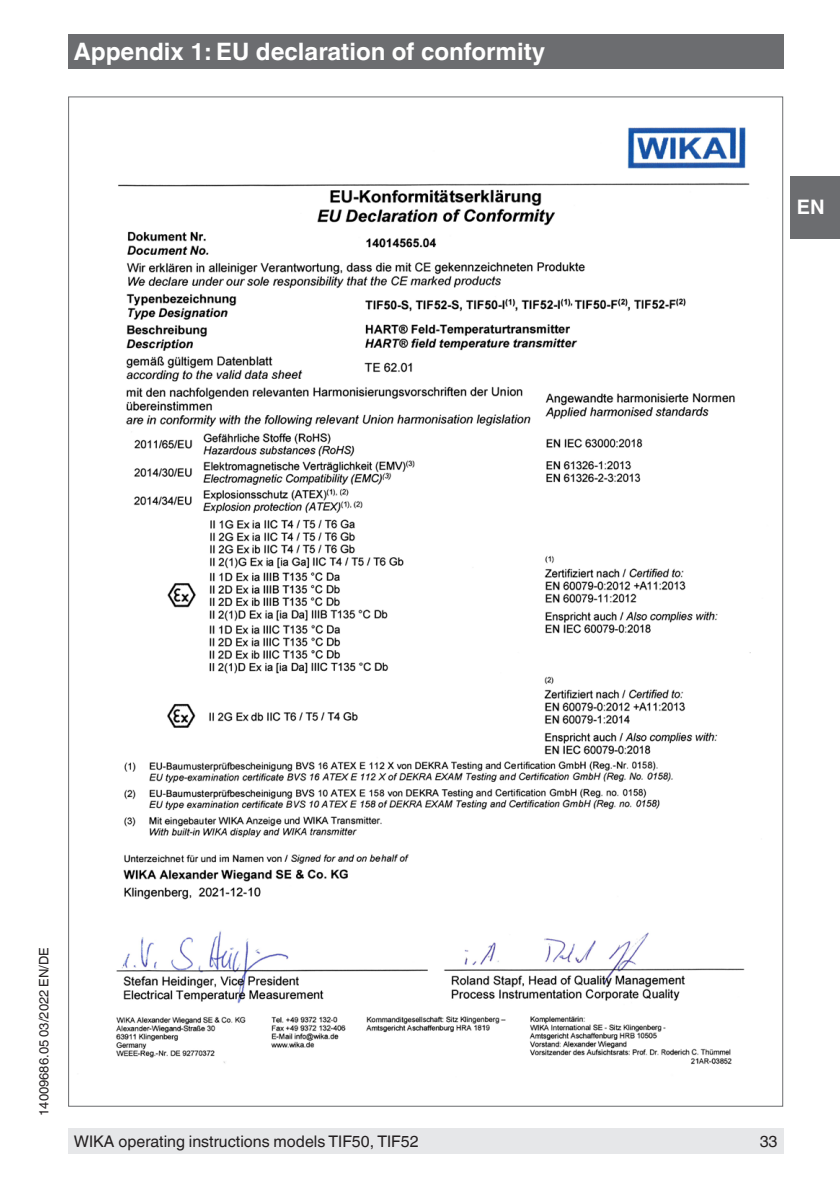
<style>
.page{position:relative;width:840px;height:1191px;background:#fff}
.page>*{position:absolute;margin:0;border:0;box-sizing:border-box;transform-origin:0 0}
.t1{font:700 24px "Helvetica World";color:#fff}
.t2{font:700 20px "Helvetica World";color:#fff}
.t3{font:16px "Helvetica World";color:#231f20}
.t4{font:13px "Helvetica World";color:#231f20}
</style>
<div class="page">
<div style="left:68px;top:1128px;width:714px;height:26px;background:#e6e7e9"></div>
<div style="left:68px;top:34px;width:714px;height:34px;background:#6c6d70"></div>
<div style="left:790px;top:176px;width:49px;height:62px;background:#6c6d70"></div>
<img style="left:116px;top:127px;width:635px;height:938px">
<h1 class="t1" style="left:74px;top:37px;width:472px">Appendix 1: EU declaration of conformity</h1>
<p class="t2" style="left:796px;top:196px;width:29px">EN</p>
<p class="t4" style="left:37px;top:1115px;width:170px;rotate:-90deg">14009686.05 03/2022 EN/DE</p>
<p class="t3" style="left:74px;top:1132px;width:346px">WIKA operating instructions models TIF50, TIF52</p>
<p class="t3" style="left:759px;top:1132px;width:19px">33</p>
</div>
